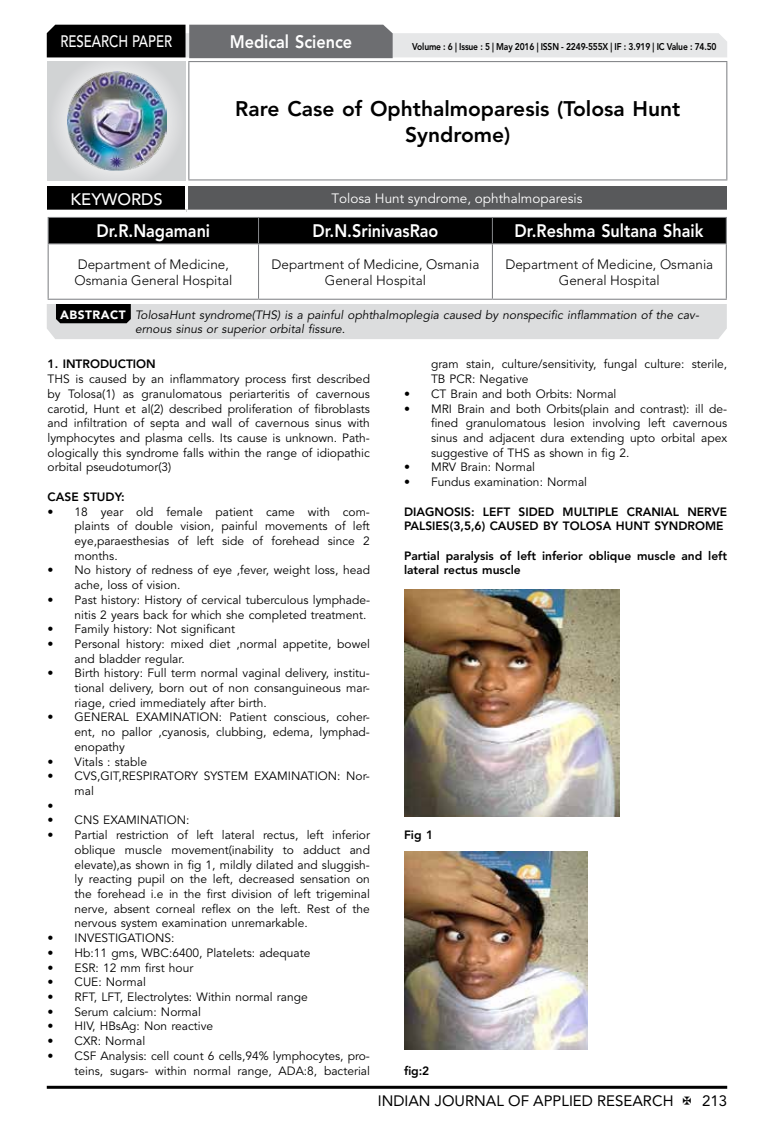
<style>
.page{position:relative;width:774px;height:1136px;background:#fff}
.page>*{position:absolute;margin:0;border:0;box-sizing:border-box;transform-origin:0 0}
.t1{font:800 21px/26.2px "Avenir LT Std";color:#000;text-align:center}
.t2{font:800 18px "Avenir LT Std";color:#fff;scale:.9 1}
.t3{font:500 16.5px "Avenir LT Std";color:#fff;scale:.8 1}
.t4{font:500 16.5px "Avenir LT Std";color:#fff}
.t5{font:15px "Avenir LT Std";color:#000}
.t6{font:300 13.5px/16.2px "Avenir LT Std";color:#000;text-align:center}
.t7{font:13.5px "Avenir LT Std";color:#fff}
.t8{font:12px/14.7px "Avenir LT Std";color:#000;text-align:justify}
.t9{font:800 12px/14.7px "Avenir LT Std";color:#000}
.t10{font:italic 12px/13.5px "Avenir LT Std";color:#000}
.t11{font:800 9.75px "Avenir LT Std";letter-spacing:-.02em;color:#000;scale:.87 1}
.s1{font-weight:900;font-style:normal;color:#fff}
</style>
<div class="page">
<hr style="left:47px;top:1085px;width:680px;height:3px;background:#000">
<div style="left:48px;top:62px;width:137px;height:118px;background:linear-gradient(to right,#d9dadb,#d9dadb)"></div>
<img style="left:68px;top:71px;width:99px;height:100px">
<svg style="left:47px;top:25px;width:680px;height:33px;background:#979899"></svg>
<hr style="left:188px;top:61px;width:539px;height:1px;background:#808285">
<hr style="left:188px;top:62px;width:1px;height:117px;background:#808285">
<hr style="left:726px;top:62px;width:1px;height:117px;background:#808285">
<hr style="left:188px;top:179px;width:539px;height:1px;background:#808285">
<div style="left:47px;top:186px;width:139px;height:25px;background:#000"></div>
<div style="left:186px;top:186px;width:541px;height:25px;background:#58595b"></div>
<hr style="left:185px;top:186px;width:3px;height:24px;background:#fff">
<hr style="left:47px;top:210px;width:139px;height:3px;background:#fff">
<hr style="left:186px;top:210px;width:541px;height:3px;background:#fff">
<div style="left:48px;top:217px;width:679px;height:26px;background:#000"></div>
<hr style="left:48px;top:243px;width:210px;height:1px;background:#808285">
<hr style="left:48px;top:244px;width:1px;height:55px;background:#808285">
<hr style="left:258px;top:243px;width:234px;height:1px;background:#808285">
<hr style="left:258px;top:244px;width:1px;height:55px;background:#808285">
<hr style="left:492px;top:243px;width:235px;height:1px;background:#808285">
<hr style="left:492px;top:244px;width:1px;height:55px;background:#808285">
<hr style="left:726px;top:244px;width:1px;height:55px;background:#808285">
<hr style="left:48px;top:299px;width:210px;height:1px;background:#808285">
<hr style="left:258px;top:299px;width:234px;height:1px;background:#808285">
<hr style="left:492px;top:299px;width:235px;height:1px;background:#808285">
<div style="left:47px;top:304px;width:680px;height:35px;background:#dcddde"></div>
<img style="left:404px;top:589px;width:215px;height:227px">
<img style="left:404px;top:851px;width:183px;height:198px">
<h3 class="t3" style="left:60px;top:32px;width:139px">RESEARCH PAPER</h3>
<h2 class="t2" style="left:230px;top:31px;width:138px">Medical Science</h2>
<p class="t11" style="left:412px;top:41px;width:351px">Volume : 6 | Issue : 5 | May 2016 | ISSN - 2249-555X | IF : 3.919 | IC Value : 74.50</p>
<h1 class="t1" style="left:235px;top:95px;width:447px">Rare Case of Ophthalmoparesis (Tolosa Hunt<br>Syndrome)</h1>
<h3 class="t4" style="left:71px;top:189px;width:94px">KEYWORDS</h3>
<p class="t7" style="left:331px;top:190px;width:253px">Tolosa Hunt syndrome, ophthalmoparesis</p>
<h2 class="t2" style="left:96px;top:220px;width:128px">Dr.R.Nagamani</h2>
<h2 class="t2" style="left:312px;top:220px;width:142px">Dr.N.SrinivasRao</h2>
<h2 class="t2" style="left:515px;top:220px;width:211px">Dr.Reshma Sultana Shaik</h2>
<p class="t6" style="left:74px;top:256px;width:159px;text-align:left">Department of Medicine,<br>Osmania General Hospital</p>
<p class="t6" style="left:271px;top:256px;width:209px">Department of Medicine, Osmania<br>General Hospital</p>
<p class="t6" style="left:505px;top:256px;width:209px">Department of Medicine, Osmania<br>General Hospital</p>
<p class="t10" style="left:135px;top:308px;width:565px;text-indent:-75px"><span class="s1">ABSTRACT</span> TolosaHunt syndrome(THS) is a painful ophthalmoplegia caused by nonspecific inflammation of the cav&shy;ernous sinus or superior orbital fissure.</p>
<p class="t9" style="left:48px;top:357px;width:110px">1. INTRODUCTION</p>
<p class="t8" style="left:48px;top:372px;width:324px">THS is caused by an inflammatory process first described by Tolosa(1) as granulomatous periarteritis of cavernous carotid, Hunt et al(2) described proliferation of fibroblasts and infiltration of septa and wall of cavernous sinus with lymphocytes and plasma cells. Its cause is unknown. Path&shy;ologically this syndrome falls within the range of idiopathic orbital pseudotumor(3)</p>
<p class="t9" style="left:48px;top:489px;width:79px">CASE STUDY:</p>
<p class="t8" style="left:75px;top:504px;width:297px;text-indent:-27px">• 18 year old female patient came with com&shy;plaints of double vision, painful movements of left eye,paraesthesias of left side of forehead since 2 months.</p>
<p class="t8" style="left:75px;top:563px;width:297px;text-indent:-27px">• No history of redness of eye ,fever, weight loss, head ache, loss of vision.</p>
<p class="t8" style="left:48px;top:592px;width:324px;text-align:right">• Past history: History of cervical tuberculous lymphade&shy;nitis 2 years back for which she completed treatment.</p>
<p class="t8" style="left:48px;top:622px;width:189px">• Family history: Not significant</p>
<p class="t8" style="left:75px;top:636px;width:297px;text-indent:-27px">• Personal history: mixed diet ,normal appetite, bowel and bladder regular.</p>
<p class="t8" style="left:75px;top:666px;width:297px;text-indent:-27px">• Birth history: Full term normal vaginal delivery, institu&shy;tional delivery, born out of non consanguineous mar&shy;riage, cried immediately after birth.</p>
<p class="t8" style="left:75px;top:710px;width:297px;text-indent:-27px">• GENERAL EXAMINATION: Patient conscious, coher&shy;ent, no pallor ,cyanosis, clubbing, edema, lymphad&shy;enopathy</p>
<p class="t8" style="left:48px;top:754px;width:101px">• Vitals : stable</p>
<p class="t8" style="left:48px;top:769px;width:324px">• CVS,GIT,RESPIRATORY SYSTEM EXAMINATION: Nor-</p>
<p class="t8" style="left:75px;top:783px;width:21px">mal</p>
<p class="t8" style="left:48px;top:798px;width:7px">•</p>
<p class="t8" style="left:48px;top:813px;width:143px">• CNS EXAMINATION:</p>
<p class="t8" style="left:75px;top:827px;width:297px;text-indent:-27px">• Partial restriction of left lateral rectus, left inferior oblique muscle movement(inability to adduct and elevate),as shown in fig 1, mildly dilated and sluggish&shy;ly reacting pupil on the left, decreased sensation on the forehead i.e in the first division of left trigeminal nerve, absent corneal reflex on the left. Rest of the nervous system examination unremarkable.</p>
<p class="t8" style="left:48px;top:930px;width:128px">• INVESTIGATIONS:</p>
<p class="t8" style="left:48px;top:945px;width:264px">• Hb:11 gms, WBC:6400, Platelets: adequate</p>
<p class="t8" style="left:48px;top:960px;width:147px">• ESR: 12 mm first hour</p>
<p class="t8" style="left:48px;top:974px;width:100px">• CUE: Normal</p>
<p class="t8" style="left:48px;top:989px;width:262px">• RFT, LFT, Electrolytes: Within normal range</p>
<p class="t8" style="left:48px;top:1004px;width:155px">• Serum calcium: Normal</p>
<p class="t8" style="left:48px;top:1019px;width:167px">• HIV, HBsAg: Non reactive</p>
<p class="t8" style="left:48px;top:1033px;width:99px">• CXR: Normal</p>
<p class="t8" style="left:48px;top:1048px;width:324px;text-align:right">• CSF Analysis: cell count 6 cells,94% lymphocytes, pro&shy;teins, sugars- within normal range, ADA:8, bacterial</p>
<p class="t8" style="left:431px;top:357px;width:298px">gram stain, culture/sensitivity, fungal culture: sterile,<br>TB PCR: Negative</p>
<p class="t8" style="left:404px;top:386px;width:214px">• CT Brain and both Orbits: Normal</p>
<p class="t8" style="left:431px;top:401px;width:298px;text-indent:-27px">• MRI Brain and both Orbits(plain and contrast): ill de&shy;fined granulomatous lesion involving left cavernous sinus and adjacent dura extending upto orbital apex suggestive of THS as shown in fig 2.</p>
<p class="t8" style="left:404px;top:460px;width:133px">• MRV Brain: Normal</p>
<p class="t8" style="left:404px;top:475px;width:185px">• Fundus examination: Normal</p>
<p class="t9" style="left:404px;top:504px;width:325px">DIAGNOSIS: LEFT SIDED MULTIPLE CRANIAL NERVE<br>PALSIES(3,5,6) CAUSED BY TOLOSA HUNT SYNDROME</p>
<p class="t9" style="left:404px;top:548px;width:325px">Partial paralysis of left inferior oblique muscle and left lateral rectus muscle</p>
<p class="t9" style="left:404px;top:827px;width:31px">Fig 1</p>
<p class="t9" style="left:404px;top:1062px;width:27px">fig:2</p>
<p class="t5" style="left:378px;top:1091px;width:297px">INDIAN JOURNAL OF APPLIED RESEARCH</p>
<p class="t5" style="left:702px;top:1091px;width:27px">213</p>
</div>
